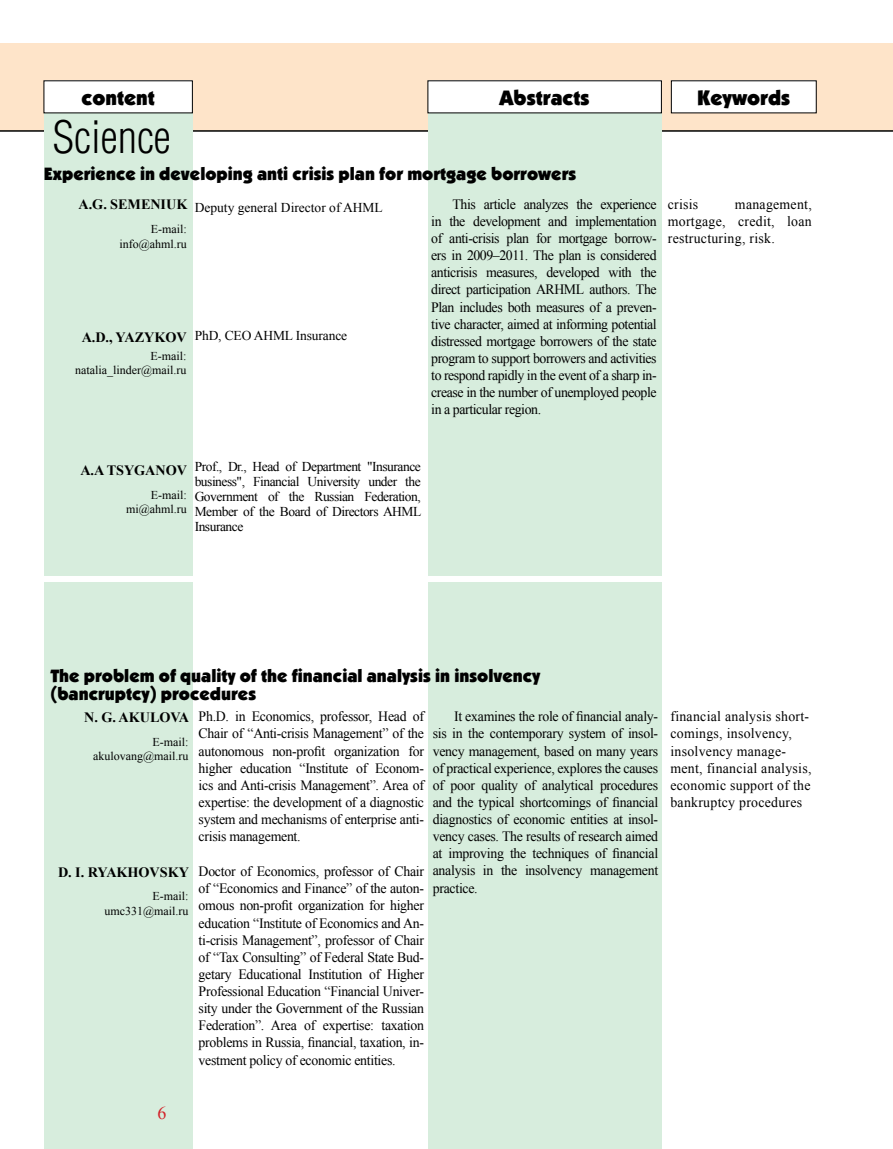
<style>
.page{position:relative;width:893px;height:1149px;background:#fff}
.page>*{position:absolute;margin:0;border:0;box-sizing:border-box;transform-origin:0 0}
.t1{font:43.5px "AG Letterica Cond L";color:#000}
.t2{font:900 21px "Kabel C";color:#000}
.t3{font:900 18px/18px "Kabel C";color:#000}
.t4{font:18px "Times New Roman";color:#d2232a}
.t5{font:14.25px/17.1px "Times New Roman";letter-spacing:-.02em;color:#000;text-align:justify}
.t6{font:14.25px/17.1px "Times New Roman";letter-spacing:.02em;color:#000}
.t7{font:700 14.25px "Times New Roman";letter-spacing:-.005em;color:#000}
.t8{font:13.5px/15px "Times New Roman";letter-spacing:-.035em;color:#000;text-align:justify}
.t9{font:13.5px "Times New Roman";color:#000}
.t10{font:13.5px "Times New Roman";letter-spacing:-.01em;color:#000}
.t11{font:12px/14.4px "Times New Roman";color:#000;text-align:right}
</style>
<div class="page">
<div style="left:0;top:43px;width:893px;height:88px;background:#fee4c9"></div>
<hr style="left:0;top:130px;width:893px;height:2px;background:#000">
<div style="left:428px;top:110px;width:234px;height:1038px;background:#d7eddd"></div>
<div style="left:428px;top:81px;width:233px;height:32px;background:#fff"></div>
<div style="left:671px;top:81px;width:145px;height:32px;background:#fff"></div>
<div style="left:44px;top:110px;width:149px;height:1038px;background:#d7eddd"></div>
<div style="left:44px;top:81px;width:148px;height:32px;background:#fff"></div>
<div style="left:43px;top:576px;width:773px;height:6px;background:#fff"></div>
<h2 class="t2" style="left:81px;top:85px;width:75px">content</h2>
<h1 class="t1" style="left:52px;top:112px;width:120px">Science</h1>
<h2 class="t2" style="left:500px;top:85px;width:92px">Abstracts</h2>
<h2 class="t2" style="left:697px;top:85px;width:95px">Keywords</h2>
<p class="t3" style="left:44px;top:164px;width:534px">Experience in developing anti crisis plan for mortgage borrowers</p>
<p class="t9" style="left:195px;top:199px;width:190px">Deputy general Director of AHML</p>
<p class="t5" style="left:431px;top:195px;width:227px;text-indent:21px">This article analyzes the experience in the development and implementation of anti-crisis plan for mortgage borrow&shy;ers in 2009–2011. The plan is considered anticrisis measures, developed with the direct participation ARHML authors. The Plan includes both measures of a preven&shy;tive character, aimed at informing potential distressed mortgage borrowers of the state program to support borrowers and activities to respond rapidly in the event of a sharp in&shy;crease in the number of unemployed people in a particular region.</p>
<p class="t5" style="left:668px;top:195px;width:32px">crisis</p>
<p class="t7" style="left:79px;top:195px;width:110px">A.G. SEMENIUK</p>
<p class="t5" style="left:668px;top:195px;width:146px;text-indent:67px">management, mortgage, credit, loan restructuring, risk.</p>
<p class="t11" style="left:119px;top:222px;width:69px">E-mail: info@ahml.ru</p>
<p class="t10" style="left:195px;top:326px;width:154px">PhD, CEO AHML Insurance</p>
<p class="t7" style="left:82px;top:327px;width:106px">A.D., YAZYKOV</p>
<p class="t11" style="left:75px;top:348px;width:113px">E-mail: natalia_linder@mail.ru</p>
<p class="t8" style="left:195px;top:459px;width:228px">Prof., Dr., Head of Department "Insurance business", Financial University under the Government of the Russian Federation, Member of the Board of Directors AHML Insurance</p>
<p class="t7" style="left:80px;top:460px;width:108px">A.A TSYGANOV</p>
<p class="t11" style="left:126px;top:487px;width:62px">E-mail: mi@ahml.ru</p>
<p class="t3" style="left:50px;top:666px;width:491px">The problem of quality of the financial analysis in insolvency (bancruptcy) procedures</p>
<p class="t7" style="left:84px;top:706px;width:103px">N. G. AKULOVA</p>
<p class="t11" style="left:93px;top:734px;width:97px">E-mail: akulovang@mail.ru</p>
<p class="t7" style="left:58px;top:861px;width:132px">D. I. RYAKHOVSKY</p>
<p class="t11" style="left:104px;top:888px;width:86px">E-mail: umc331@mail.ru</p>
<p class="t5" style="left:433px;top:707px;width:227px;text-indent:21px">It examines the role of financial analy&shy;sis in the contemporary system of insol&shy;vency management, based on many years of practical experience, explores the сauses of poor quality of analytical procedures and the typical shortcomings of financial diagnostics of economic entities at insol&shy;vency cases. The results of research aimed at improving the techniques of financial analysis in the insolvency management practice.</p>
<p class="t6" style="left:670px;top:707px;width:143px">financial analysis short&shy;comings, insolvency, insolvency manage&shy;ment, financial analysis, economic support of the bankruptcy procedures</p>
<p class="t5" style="left:199px;top:707px;width:227px">Ph.D. in Economics, professor, Head of Chair of “Anti-crisis Management” of the autonomous non-profit organization for higher education “Institute of Econom&shy;ics and Anti-crisis Management”. Area of expertise: the development of a diagnostic system and mechanisms of enterprise anti&shy;crisis management.</p>
<p class="t5" style="left:199px;top:862px;width:227px">Doctor of Economics, professor of Chair of “Economics and Finance” of the auton&shy;omous non-profit organization for higher education “Institute of Economics and An&shy;ti-crisis Management”, professor of Chair of “Tax Consulting” of Federal State Bud&shy;getary Educational Institution of Higher Professional Education “Financial Univer&shy;sity under the Government of the Russian Federation”. Area of expertise: taxation problems in Russia, financial, taxation, in&shy;vestment policy of economic entities.</p>
<p class="t4" style="left:157px;top:1100px;width:10px">6</p>
</div>
